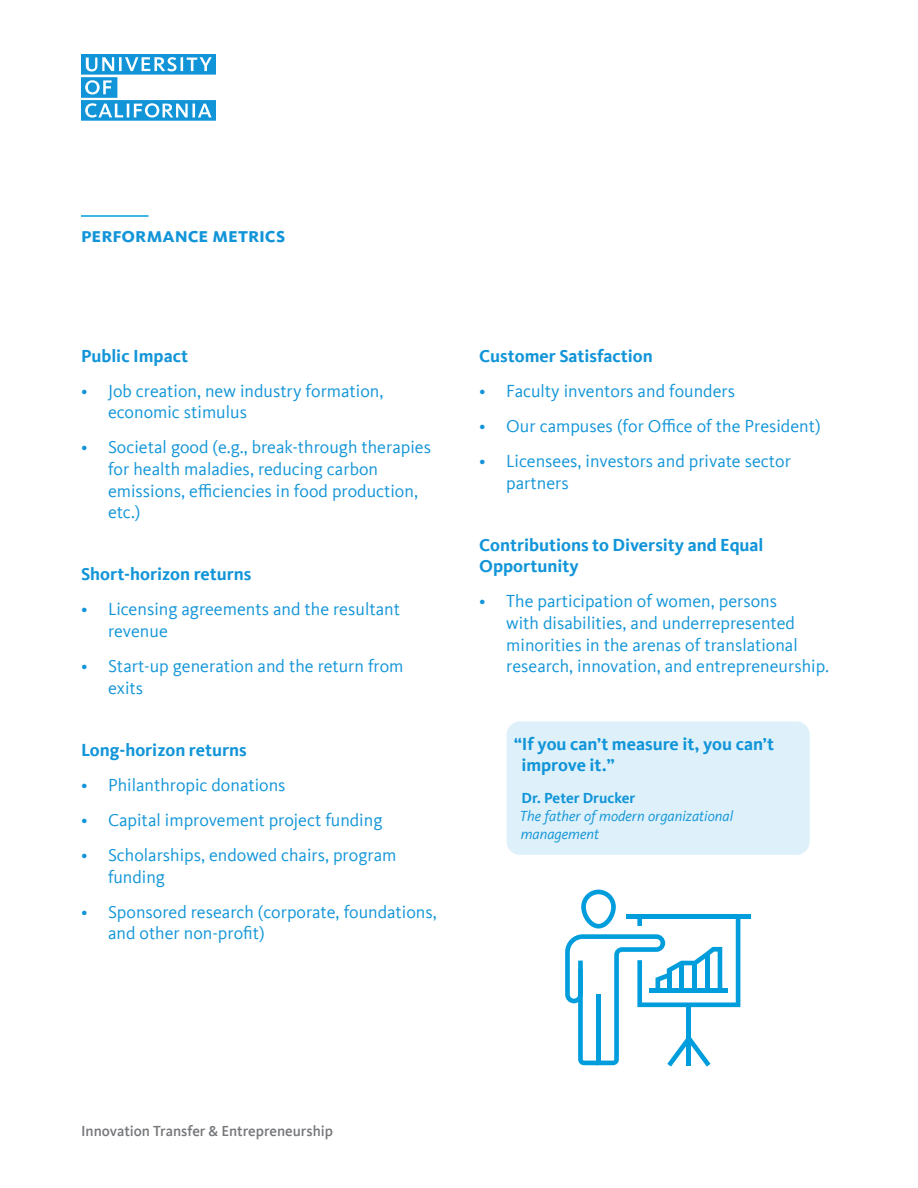
<style>
.page{position:relative;width:918px;height:1188px;background:#fff}
.page>*{position:absolute;margin:0;border:0;box-sizing:border-box;transform-origin:0 0}
.t1{font:700 21px "Kievit Sc Offc Pro";color:#1295d8}
.t2{font:18px/21.6px "Kievit Offc Pro";color:#1295d8}
.t3{font:700 18px/21.6px "Kievit Offc Pro";color:#1295d8}
.t4{font:italic 15px/18px "Kievit Offc Pro";color:#1295d8}
.t5{font:500 15px "Kievit Offc Pro";color:#77787b}
.t6{font:700 15px "Kievit Offc Pro";color:#1295d8}
</style>
<div class="page">
<svg style="left:81px;top:54px;width:135px;height:67px"></svg>
<hr style="left:81px;top:215px;width:67px;height:2px;background:#009ddc">
<div style="left:627px;top:914px;width:124px;height:5px;background:#009ddc"></div>
<svg style="left:565px;top:890px;width:175px;height:177px"></svg>
<div style="left:507px;top:721px;width:303px;height:134px;background:#def1fa;border-radius:14px"></div>
<p class="t1" style="left:81px;top:222px;width:206px">performance metrics</p>
<p class="t3" style="left:81px;top:345px;width:109px">Public Impact</p>
<p class="t2" style="left:108px;top:380px;width:277px;text-indent:-27px">• Job creation, new industry formation, economic stimulus</p>
<p class="t2" style="left:108px;top:437px;width:325px;text-indent:-27px">• Societal good (e.g., break-through therapies for health maladies, reducing carbon emissions, efficiencies in food production, etc.)</p>
<p class="t3" style="left:81px;top:563px;width:172px">Short-horizon returns</p>
<p class="t2" style="left:108px;top:599px;width:294px;text-indent:-27px">• Licensing agreements and the resultant revenue</p>
<p class="t2" style="left:108px;top:655px;width:297px;text-indent:-27px">• Start-up generation and the return from exits</p>
<p class="t3" style="left:81px;top:739px;width:167px">Long-horizon returns</p>
<p class="t2" style="left:81px;top:774px;width:206px">• Philanthropic donations</p>
<p class="t2" style="left:81px;top:809px;width:303px">• Capital improvement project funding</p>
<p class="t2" style="left:108px;top:844px;width:290px;text-indent:-27px">• Scholarships, endowed chairs, program funding</p>
<p class="t2" style="left:108px;top:901px;width:330px;text-indent:-27px">• Sponsored research (corporate, foundations, and other non-profit)</p>
<p class="t3" style="left:479px;top:345px;width:175px">Customer Satisfaction</p>
<p class="t2" style="left:479px;top:380px;width:257px">• Faculty inventors and founders</p>
<p class="t2" style="left:479px;top:415px;width:343px">• Our campuses (for Office of the President)</p>
<p class="t2" style="left:506px;top:450px;width:286px;text-indent:-27px">• Licensees, investors and private sector partners</p>
<p class="t3" style="left:479px;top:534px;width:286px">Contributions to Diversity and Equal<br>Opportunity</p>
<p class="t2" style="left:506px;top:590px;width:324px;text-indent:-27px">• The participation of women, persons<br>with disabilities, and underrepresented minorities in the arenas of translational research, innovation, and entrepreneurship.</p>
<p class="t3" style="left:521px;top:733px;width:254px;line-height:21px;text-indent:-7px">“If you can’t measure it, you can’t improve it.”</p>
<p class="t6" style="left:521px;top:789px;width:116px">Dr. Peter Drucker</p>
<p class="t4" style="left:520px;top:806px;width:215px">The father of modern organizational management</p>
<p class="t5" style="left:81px;top:1122px;width:254px">Innovation Transfer &amp; Entrepreneurship</p>
</div>
